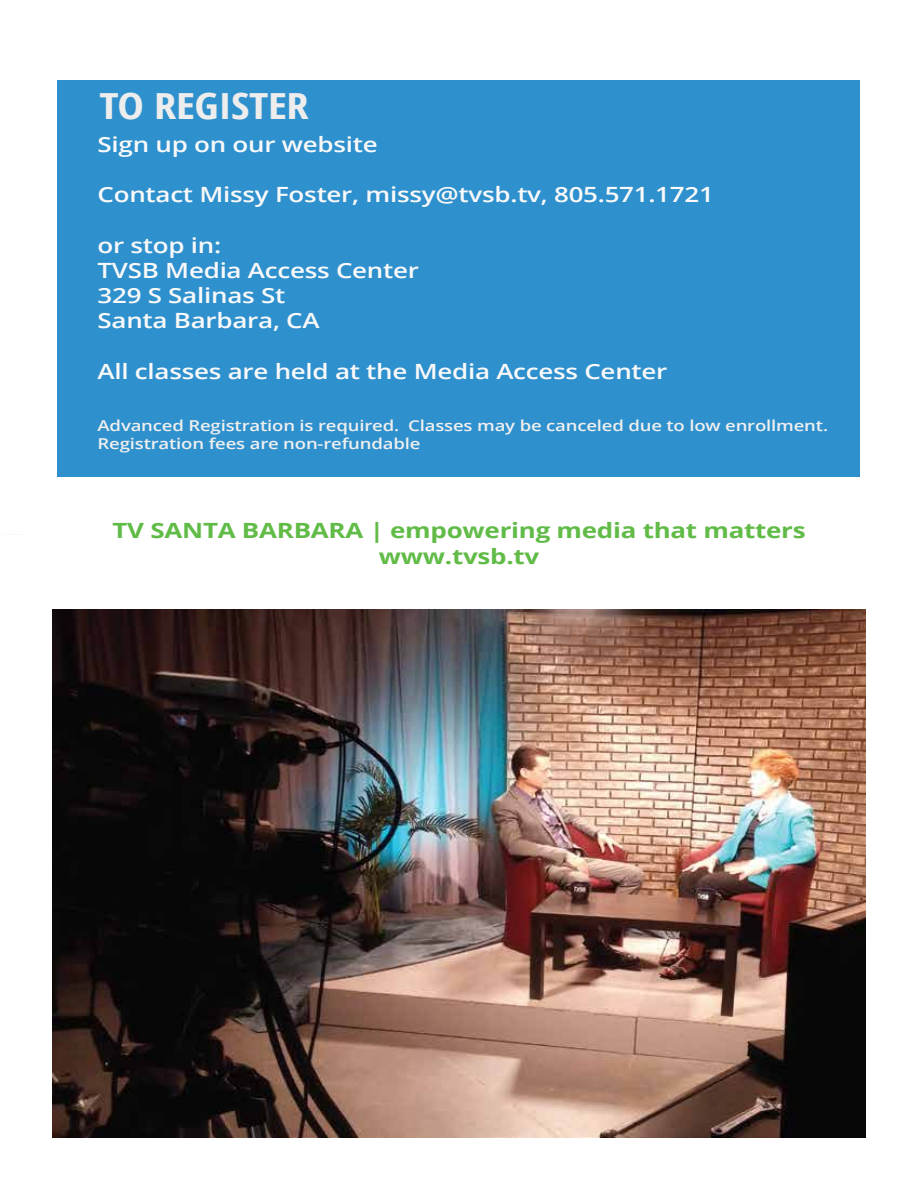
<style>
.page{position:relative;width:918px;height:1188px;background:#fff}
.page>*{position:absolute;margin:0;border:0;box-sizing:border-box;transform-origin:0 0}
.t1{font:700 condensed 36px "Open Sans";letter-spacing:-.01em;color:#ededed;scale:1.24 1}
.t2{font:600 21px/25.2px "Open Sans";letter-spacing:-.01em;color:#f9f9fa;scale:1.24 1}
.t3{font:700 21px/25.2px "Open Sans";letter-spacing:-.01em;color:#61bb47;text-align:center;scale:1.24 1}
.t4{font:600 15px/18px "Open Sans";letter-spacing:-.01em;color:#efefef;scale:1.24 1}
</style>
<div class="page">
<div style="left:58px;top:80px;width:802px;height:397px;background:#2e90cd"></div>
<img style="left:53px;top:610px;width:812px;height:528px">
<h1 class="t1" style="left:99px;top:81px;width:170px">TO REGISTER</h1>
<p class="t2" style="left:98px;top:131px;width:227px">Sign up on our website</p>
<p class="t2" style="left:98px;top:182px;width:499px">Contact Missy Foster, missy@tvsb.tv, 805.571.1721</p>
<p class="t2" style="left:98px;top:232px;width:261px">or stop in:<br>TVSB Media Access Center<br>329 S Salinas St<br>Santa Barbara, CA</p>
<p class="t2" style="left:98px;top:358px;width:461px">All classes are held at the Media Access Center</p>
<p class="t4" style="left:98px;top:416px;width:591px">Advanced Registration is required. Classes may be canceled due to low enrollment.<br>Registration fees are non-refundable</p>
<p class="t3" style="left:113px;top:518px;width:561px">TV SANTA BARBARA | empowering media that matters www.tvsb.tv</p>
</div>
